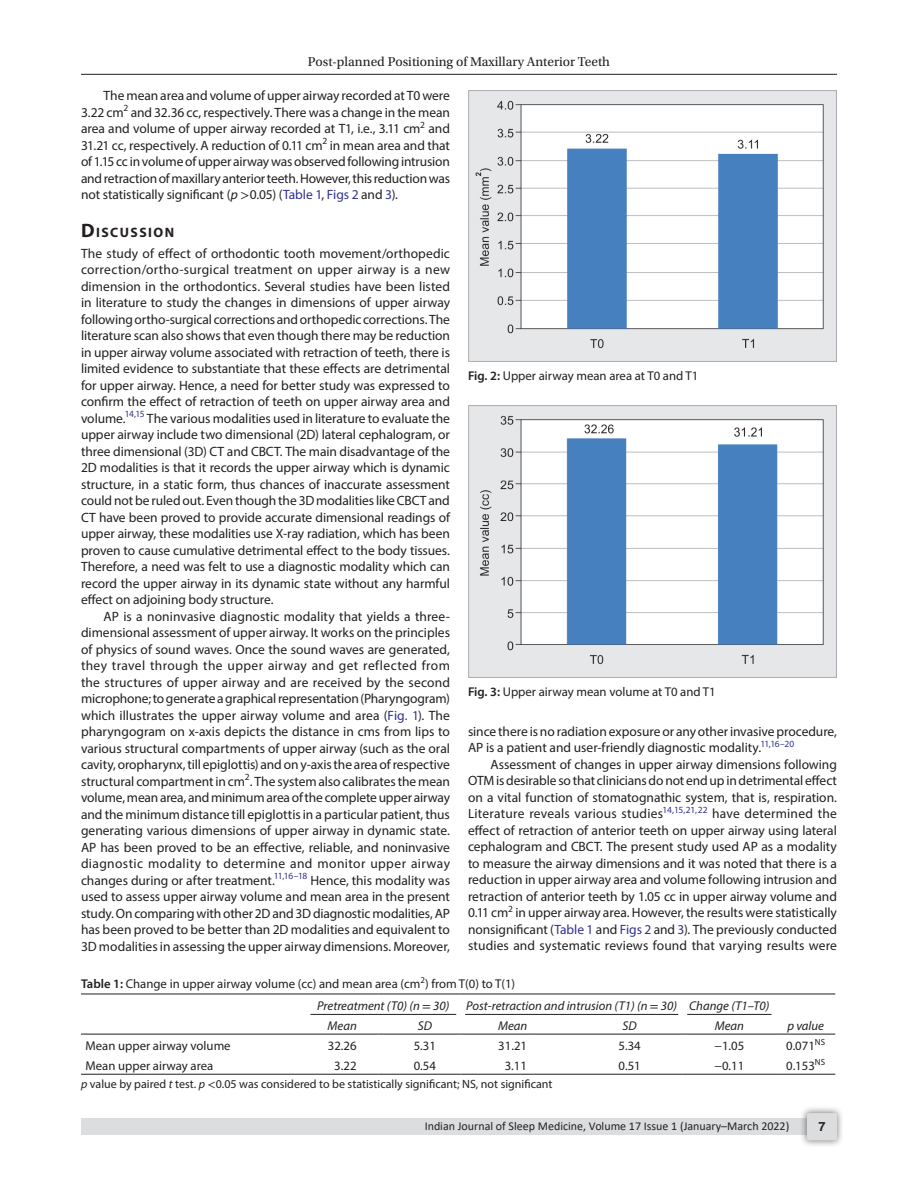
<style>
.page{position:relative;width:918px;height:1188px;background:#fff}
.page>*{position:absolute;margin:0;border:0;box-sizing:border-box;transform-origin:0 0}
.Head-1{font:700 13.65px "Myriad Pro";letter-spacing:.105em;color:#231f20}
.Para-Indent{font:13.5px/16.5px "Myriad Pro";letter-spacing:-.005em;color:#231f20;text-align:justify}
.Para-NoIndent{font:13.5px/16.5px "Myriad Pro";letter-spacing:-.005em;color:#231f20;text-align:justify}
.t1{font:13.5px "Utopia Std";color:#231f20}
.TableBody{font:12.75px "Myriad Pro";color:#231f20}
.TableHeader{font:italic 12.75px "Myriad Pro";color:#231f20}
.FigCaption{font:12.75px "Myriad Pro";color:#231f20}
.TableCaption{font:12.75px "Myriad Pro";color:#231f20}
.t2{font:700 12.75px "Helvetica LT Std";color:#231f20}
.TableFootNote{font:12px "Myriad Pro";color:#231f20}
.t3{font:12px "Calibri";color:#231f20}
.s1{font-style:italic}
.s2{font-family:"STIX General"}
.s3{color:#2e3092}
.s4{font-size:19.5px}
.s5{font-weight:600}
.s6{font-family:"STIX General";font-style:normal}
</style>
<div class="page">
<hr style="left:81px;top:74px;width:756px;height:1px;background:#231f20">
<div style="left:81px;top:1119px;width:756px;height:16px;background:#dcdddf"></div>
<div style="left:800px;top:1106px;width:44px;height:41px;background:#231f20;opacity:.61"></div>
<div style="left:807px;top:1113px;width:30px;height:27px;background:#dcdddf;border-radius:2px"></div>
<hr style="left:81px;top:1074px;width:225px;height:1px;background:#231f20">
<hr style="left:306px;top:1074px;width:72px;height:1px;background:#231f20">
<hr style="left:378px;top:1074px;width:83px;height:1px;background:#231f20">
<hr style="left:461px;top:1074px;width:72px;height:1px;background:#231f20">
<hr style="left:533px;top:1074px;width:150px;height:1px;background:#231f20">
<hr style="left:683px;top:1074px;width:93px;height:1px;background:#231f20">
<hr style="left:776px;top:1074px;width:59px;height:1px;background:#231f20">
<hr style="left:81px;top:994px;width:225px;height:1px;background:#231f20">
<hr style="left:306px;top:994px;width:72px;height:1px;background:#231f20">
<hr style="left:378px;top:994px;width:83px;height:1px;background:#231f20">
<hr style="left:461px;top:994px;width:72px;height:1px;background:#231f20">
<hr style="left:533px;top:994px;width:150px;height:1px;background:#231f20">
<hr style="left:683px;top:994px;width:93px;height:1px;background:#231f20">
<hr style="left:776px;top:994px;width:59px;height:1px;background:#231f20">
<hr style="left:81px;top:1034px;width:225px;height:1px;background:#231f20">
<hr style="left:306px;top:1034px;width:72px;height:1px;background:#231f20">
<hr style="left:378px;top:1034px;width:83px;height:1px;background:#231f20">
<hr style="left:461px;top:1034px;width:72px;height:1px;background:#231f20">
<hr style="left:533px;top:1034px;width:150px;height:1px;background:#231f20">
<hr style="left:683px;top:1034px;width:93px;height:1px;background:#231f20">
<hr style="left:776px;top:1034px;width:59px;height:1px;background:#231f20">
<hr style="left:310px;top:1014px;width:146px;height:1px;background:#231f20">
<hr style="left:465px;top:1014px;width:213px;height:1px;background:#231f20">
<hr style="left:687px;top:1014px;width:85px;height:1px;background:#231f20">
<img style="left:468px;top:90px;width:368px;height:271px">
<img style="left:468px;top:406px;width:369px;height:271px">
<p class="t1" style="left:308px;top:55px;width:304px">Post-planned Positioning of Maxillary Anterior Teeth</p>
<p class="Para-Indent" style="left:81px;top:87px;width:371px;text-indent:22px">The mean area and volume of upper airway recorded at T0 were 3.22 cm<sup>2</sup> and 32.36 cc, respectively. There was a change in the mean area and volume of upper airway recorded at T1, i.e., 3.11 cm<sup>2</sup> and 31.21 cc, respectively. A reduction of 0.11 cm<sup>2</sup> in mean area and that of 1.15 cc in volume of upper airway was observed following intrusion and retraction of maxillary anterior teeth. However, this reduction was not statistically significant (<span class="s1">p</span> <span class="s2">&gt;</span>0.05) (<span class="s3">Table 1</span>, <span class="s3">Figs 2</span> and <span class="s3">3</span>).</p>
<p class="Head-1" style="left:81px;top:223px;width:95px"><span class="s4">D</span>ISCUSSION</p>
<p class="Para-NoIndent" style="left:81px;top:245px;width:371px">The study of effect of orthodontic tooth movement/orthopedic correction/ortho-surgical treatment on upper airway is a new dimension in the orthodontics. Several studies have been listed in literature to study the changes in dimensions of upper airway following ortho-surgical corrections and orthopedic corrections. The literature scan also shows that even though there may be reduction in upper airway volume associated with retraction of teeth, there is limited evidence to substantiate that these effects are detrimental for upper airway. Hence, a need for better study was expressed to confirm the effect of retraction of teeth on upper airway area and volume.<sup>14,15</sup> The various modalities used in literature to evaluate the upper airway include two dimensional (2D) lateral cephalogram, or three dimensional (3D) CT and CBCT. The main disadvantage of the 2D modalities is that it records the upper airway which is dynamic structure, in a static form, thus chances of inaccurate assessment could not be ruled out. Even though the 3D modalities like CBCT and CT have been proved to provide accurate dimensional readings of upper airway, these modalities use X-ray radiation, which has been proven to cause cumulative detrimental effect to the body tissues.<br>Therefore, a need was felt to use a diagnostic modality which can record the upper airway in its dynamic state without any harmful effect on adjoining body structure.</p>
<p class="Para-Indent" style="left:81px;top:608px;width:371px;text-indent:22px">AP is a noninvasive diagnostic modality that yields a three&shy;dimensional assessment of upper airway. It works on the principles of physics of sound waves. Once the sound waves are generated, they travel through the upper airway and get reflected from the structures of upper airway and are received by the second microphone; to generate a graphical representation (Pharyngogram) which illustrates the upper airway volume and area (<span class="s3">Fig. 1</span>). The pharyngogram on x-axis depicts the distance in cms from lips to various structural compartments of upper airway (such as the oral cavity, oropharynx, till epiglottis) and on y-axis the area of respective structural compartment in cm<sup>2</sup>. The system also calibrates the mean volume, mean area, and minimum area of the complete upper airway and the minimum distance till epiglottis in a particular patient, thus generating various dimensions of upper airway in dynamic state.<br>AP has been proved to be an effective, reliable, and noninvasive diagnostic modality to determine and monitor upper airway changes during or after treatment.<sup>11,16–18</sup> Hence, this modality was used to assess upper airway volume and mean area in the present study. On comparing with other 2D and 3D diagnostic modalities, AP has been proved to be better than 2D modalities and equivalent to 3D modalities in assessing the upper airway dimensions. Moreover,</p>
<p class="FigCaption" style="left:468px;top:368px;width:232px"><span class="s5">Fig. 2:</span> Upper airway mean area at T0 and T1</p>
<p class="FigCaption" style="left:468px;top:683px;width:249px"><span class="s5">Fig. 3:</span> Upper airway mean volume at T0 and T1</p>
<p class="Para-Indent" style="left:468px;top:723px;width:371px">since there is no radiation exposure or any other invasive procedure,<br>AP is a patient and user-friendly diagnostic modality.<sup>11,16–20</sup></p>
<p class="Para-Indent" style="left:468px;top:756px;width:371px;text-indent:22px">Assessment of changes in upper airway dimensions following OTM is desirable so that clinicians do not end up in detrimental effect on a vital function of stomatognathic system, that is, respiration.<br>Literature reveals various studies<sup>14,15,21,22</sup> have determined the effect of retraction of anterior teeth on upper airway using lateral cephalogram and CBCT. The present study used AP as a modality to measure the airway dimensions and it was noted that there is a reduction in upper airway area and volume following intrusion and retraction of anterior teeth by 1.05 cc in upper airway volume and 0.11 cm<sup>2</sup> in upper airway area. However, the results were statistically nonsignificant (<span class="s3">Table 1</span> and <span class="s3">Figs 2</span> and <span class="s3">3</span>). The previously conducted studies and systematic reviews found that varying results were</p>
<p class="TableCaption" style="left:81px;top:975px;width:436px"><span class="s5">Table 1:</span> Change in upper airway volume (cc) and mean area (cm<sup>2</sup>) from T(0) to T(1)</p>
<p class="TableHeader" style="left:317px;top:997px;width:134px">Pretreatment (T0) (n <span class="s6">=</span> 30)</p>
<p class="TableHeader" style="left:466px;top:997px;width:212px">Post-retraction and intrusion (T1) (n <span class="s6">=</span> 30)</p>
<p class="TableHeader" style="left:689px;top:997px;width:82px">Change (T1–T0)</p>
<p class="TableHeader" style="left:328px;top:1017px;width:31px">Mean</p>
<p class="TableHeader" style="left:418px;top:1017px;width:16px">SD</p>
<p class="TableHeader" style="left:498px;top:1017px;width:31px">Mean</p>
<p class="TableHeader" style="left:623px;top:1017px;width:16px">SD</p>
<p class="TableHeader" style="left:715px;top:1017px;width:31px">Mean</p>
<p class="TableHeader" style="left:787px;top:1017px;width:38px">p value</p>
<p class="TableBody" style="left:86px;top:1038px;width:147px">Mean upper airway volume</p>
<p class="TableBody" style="left:328px;top:1038px;width:30px">32.26</p>
<p class="TableBody" style="left:414px;top:1038px;width:24px">5.31</p>
<p class="TableBody" style="left:498px;top:1038px;width:30px">31.21</p>
<p class="TableBody" style="left:619px;top:1038px;width:24px">5.34</p>
<p class="TableBody" style="left:714px;top:1038px;width:31px">−1.05</p>
<p class="TableBody" style="left:786px;top:1038px;width:41px">0.071<sup>NS</sup></p>
<p class="TableBody" style="left:86px;top:1058px;width:129px">Mean upper airway area</p>
<p class="TableBody" style="left:334px;top:1058px;width:24px">3.22</p>
<p class="TableBody" style="left:414px;top:1058px;width:24px">0.54</p>
<p class="TableBody" style="left:505px;top:1058px;width:24px">3.11</p>
<p class="TableBody" style="left:619px;top:1058px;width:24px">0.51</p>
<p class="TableBody" style="left:714px;top:1058px;width:31px">−0.11</p>
<p class="TableBody" style="left:786px;top:1058px;width:41px">0.153<sup>NS</sup></p>
<p class="TableFootNote" style="left:81px;top:1076px;width:473px"><span class="s1">p</span> value by paired <span class="s1">t</span> test. <span class="s1">p</span> <span class="s2">&lt;</span>0.05 was considered to be statistically significant; NS, not significant</p>
<p class="t3" style="left:425px;top:1117px;width:366px">Indian Journal of Sleep Medicine, Volume 17 Issue 1 (January–March 2022)</p>
<p class="t2" style="left:818px;top:1119px;width:9px">7</p>
</div>
